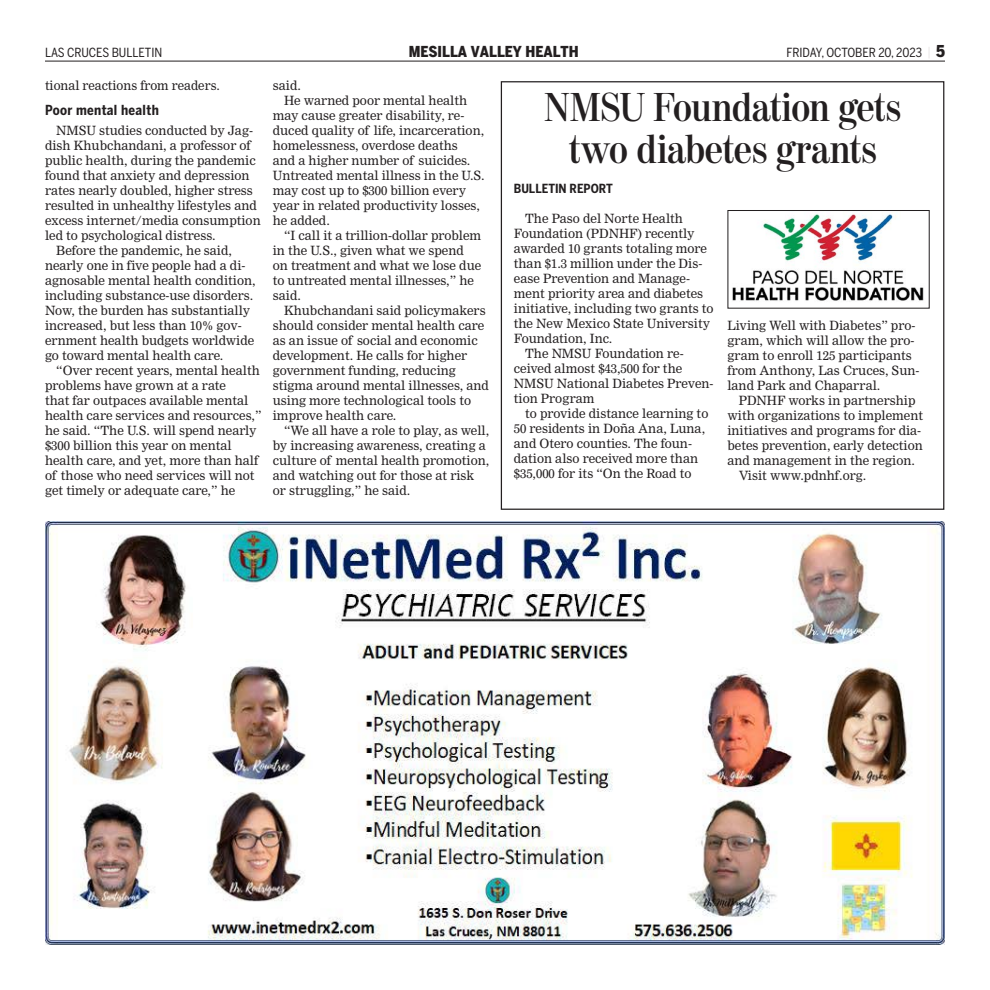
<style>
.page{position:relative;width:990px;height:990px;background:#fff}
.page>*{position:absolute;margin:0;border:0;box-sizing:border-box;transform-origin:0 0}
.t1{font:600 40px/42.5px "Moderno FB Cond";letter-spacing:-.01em;color:#231f20;text-align:center}
.t2{font:900 condensed 15px "Benton Sans";color:#231f20}
.Body_subhead{font:700 13.75px "Benton Sans Cond";letter-spacing:.025em;color:#231f20}
.Body_Indent{font:12.5px/15px "Nimrod MT Std";color:#231f20}
.t3{font:12.5px "Benton Sans Cond";color:#231f20}
.Byline_1{font:700 12.5px "Benton Sans Cond";color:#231f20}
.s1{font-family:"Archer Pro";font-weight:600;color:#e9e6e6}
.s2{font-family:"Benton Sans";font-weight:900;font-stretch:condensed;font-size:16.25px}
</style>
<div class="page">
<hr style="left:45px;top:61px;width:900px;height:1px;background:#231f20">
<img style="left:732px;top:214px;width:192px;height:87px">
<div style="left:727px;top:210px;width:203px;height:99px;border:1px solid #231f20"></div>
<img style="left:45px;top:521px;width:900px;height:424px">
<p class="t3" style="left:45px;top:45px;width:119px">LAS CRUCES BULLETIN</p>
<p class="t2" style="left:409px;top:43px;width:172px">MESILLA VALLEY HEALTH</p>
<p class="t3" style="left:786px;top:45px;width:160px">FRIDAY, OCTOBER 20, 2023 <span class="s1">|</span> <span class="s2">5</span></p>
<p class="Body_Indent" style="left:45px;top:78px;width:176px">tional reactions from readers.</p>
<p class="Body_subhead" style="left:45px;top:102px;width:115px">Poor mental health</p>
<p class="Body_Indent" style="left:45px;top:123px;width:217px;text-indent:11px">NMSU studies conducted by Jag&shy;dish Khubchandani, a professor of public health, during the pandemic found that anxiety and depression rates nearly doubled, higher stress resulted in unhealthy lifestyles and excess internet/media consumption led to psychological distress.</p>
<p class="Body_Indent" style="left:45px;top:243px;width:212px;text-indent:11px">Before the pandemic, he said, nearly one in five people had a di&shy;agnosable mental health condition, including substance-use disorders.<br>Now, the burden has substantially increased, but less than 10% gov&shy;ernment health budgets worldwide go toward mental health care.</p>
<p class="Body_Indent" style="left:45px;top:363px;width:218px;text-indent:11px">“Over recent years, mental health problems have grown at a rate<br>that far outpaces available mental health care services and resources,” he said. “The U.S. will spend nearly $300 billion this year on mental health care, and yet, more than half of those who need services will not get timely or adequate care,” he</p>
<p class="Body_Indent" style="left:273px;top:78px;width:30px">said.</p>
<p class="Body_Indent" style="left:273px;top:93px;width:213px;text-indent:11px">He warned poor mental health may cause greater disability, re&shy;duced quality of life, incarceration, homelessness, overdose deaths<br>and a higher number of suicides.<br>Untreated mental illness in the U.S. may cost up to $300 billion every year in related productivity losses, he added.</p>
<p class="Body_Indent" style="left:273px;top:228px;width:210px;text-indent:11px">“I call it a trillion-dollar problem in the U.S., given what we spend on treatment and what we lose due to untreated mental illnesses,” he said.</p>
<p class="Body_Indent" style="left:273px;top:303px;width:218px;text-indent:11px">Khubchandani said policymakers should consider mental health care as an issue of social and economic development. He calls for higher government funding, reducing stigma around mental illnesses, and using more technological tools to improve health care.</p>
<p class="Body_Indent" style="left:273px;top:423px;width:218px;text-indent:11px">“We all have a role to play, as well, by increasing awareness, creating a culture of mental health promotion, and watching out for those at risk or struggling,” he said.</p>
<p class="t1" style="left:545px;top:87px;width:358px">NMSU Foundation gets two diabetes grants</p>
<p class="Byline_1" style="left:514px;top:181px;width:100px">BULLETIN REPORT</p>
<p class="Body_Indent" style="left:514px;top:212px;width:201px;text-indent:11px">The Paso del Norte Health<br>Foundation (PDNHF) recently awarded 10 grants totaling more than $1.3 million under the Dis&shy;ease Prevention and Manage&shy;ment priority area and diabetes initiative, including two grants to the New Mexico State University<br>Foundation, Inc.</p>
<p class="Body_Indent" style="left:514px;top:347px;width:201px;text-indent:11px">The NMSU Foundation re&shy;ceived almost $43,500 for the<br>NMSU National Diabetes Preven&shy;tion Program</p>
<p class="Body_Indent" style="left:514px;top:407px;width:196px;text-indent:11px">to provide distance learning to<br>50 residents in Doña Ana, Luna, and Otero counties. The foun&shy;dation also received more than $35,000 for its “On the Road to</p>
<p class="Body_Indent" style="left:727px;top:318px;width:194px">Living Well with Diabetes” pro&shy;gram, which will allow the pro&shy;gram to enroll 125 participants from Anthony, Las Cruces, Sun&shy;land Park and Chaparral.</p>
<p class="Body_Indent" style="left:727px;top:393px;width:197px;text-indent:11px">PDNHF works in partnership with organizations to implement initiatives and programs for dia&shy;betes prevention, early detection and management in the region.</p>
<p class="Body_Indent" style="left:739px;top:468px;width:129px">Visit www.pdnhf.org.</p>
</div>
